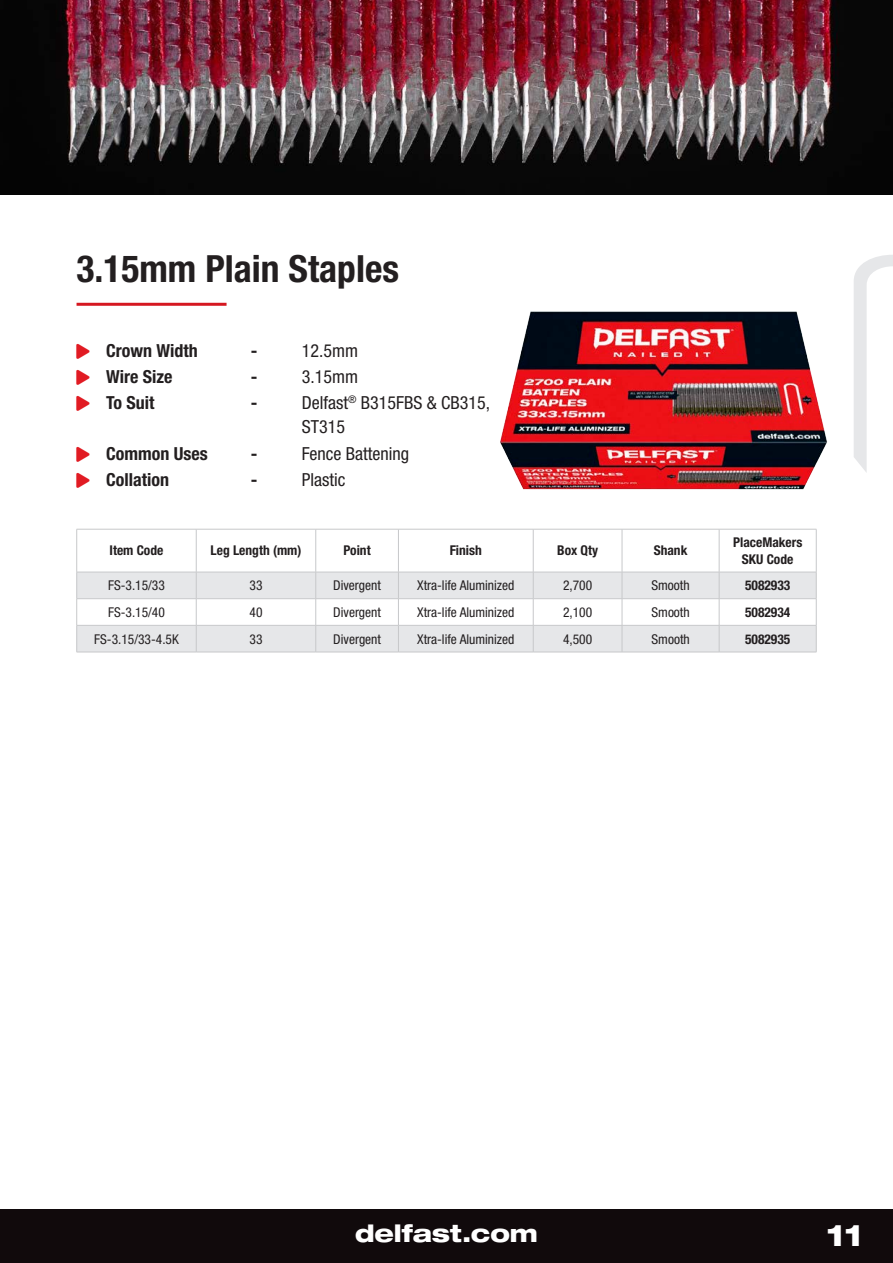
<style>
.page{position:relative;width:893px;height:1263px;background:#fff}
.page>*{position:absolute;margin:0;border:0;box-sizing:border-box;transform-origin:0 0}
.Page_heading{font:700 condensed 37.5px "Helvetica Neue LT Std";color:#231f20}
.t1{font:800 expanded 30px "Helvetica Neue LT Std";color:#fff}
.t2{font:800 expanded 24px "Helvetica Neue LT Std";letter-spacing:-.005em;color:#fff}
.t3{font:condensed 18px/24px "Helvetica Neue LT Std";color:#231f20}
.t4{font:700 condensed 18px "Helvetica Neue LT Std";color:#231f20}
.Table_Copy{font:condensed 13.5px "Helvetica Neue LT Std";color:#231f20}
.Table_Heading{font:700 condensed 13.5px/16.2px "Helvetica Neue LT Std";color:#231f20;text-align:center}
.Table_Copy-2{font:700 condensed 13.5px "Helvetica Neue LT Std";color:#231f20}
</style>
<div class="page">
<img style="left:0;top:0;width:893px;height:195px">
<div style="left:0;top:1209px;width:893px;height:54px;background:#110a0c"></div>
<hr style="left:77px;top:303px;width:150px;height:3px;background:#d51720">
<img style="left:500px;top:311px;width:327px;height:179px">
<svg style="left:854px;top:255px;width:39px;height:218px"></svg>
<hr style="left:77px;top:529px;width:119px;height:1px;background:#c7c8ca">
<hr style="left:76px;top:529px;width:1px;height:43px;background:#c7c8ca">
<hr style="left:196px;top:529px;width:120px;height:1px;background:#c7c8ca">
<hr style="left:196px;top:529px;width:1px;height:43px;background:#c7c8ca">
<hr style="left:316px;top:529px;width:82px;height:1px;background:#c7c8ca">
<hr style="left:315px;top:529px;width:1px;height:43px;background:#c7c8ca">
<hr style="left:398px;top:529px;width:135px;height:1px;background:#c7c8ca">
<hr style="left:398px;top:529px;width:1px;height:43px;background:#c7c8ca">
<hr style="left:533px;top:529px;width:89px;height:1px;background:#c7c8ca">
<hr style="left:533px;top:529px;width:1px;height:43px;background:#c7c8ca">
<hr style="left:622px;top:529px;width:97px;height:1px;background:#c7c8ca">
<hr style="left:622px;top:529px;width:1px;height:43px;background:#c7c8ca">
<hr style="left:719px;top:529px;width:97px;height:1px;background:#c7c8ca">
<hr style="left:719px;top:529px;width:1px;height:43px;background:#c7c8ca">
<hr style="left:816px;top:529px;width:1px;height:43px;background:#c7c8ca">
<svg style="left:76px;top:572px;width:741px;height:80px"></svg>
<hr style="left:77px;top:652px;width:119px;height:1px;background:#c7c8ca">
<hr style="left:196px;top:652px;width:120px;height:1px;background:#c7c8ca">
<hr style="left:316px;top:652px;width:82px;height:1px;background:#c7c8ca">
<hr style="left:398px;top:652px;width:135px;height:1px;background:#c7c8ca">
<hr style="left:533px;top:652px;width:89px;height:1px;background:#c7c8ca">
<hr style="left:622px;top:652px;width:97px;height:1px;background:#c7c8ca">
<hr style="left:719px;top:652px;width:97px;height:1px;background:#c7c8ca">
<p class="Page_heading" style="left:77px;top:245px;width:324px">3.15mm Plain Staples</p>
<p class="t4" style="left:106px;top:340px;width:93px">Crown Width</p>
<p class="t4" style="left:106px;top:366px;width:68px">Wire Size</p>
<p class="t4" style="left:106px;top:392px;width:50px">To Suit</p>
<p class="t4" style="left:106px;top:442px;width:103px">Common Uses</p>
<p class="t4" style="left:106px;top:468px;width:64px">Collation</p>
<p class="t4" style="left:251px;top:340px;width:8px">-</p>
<p class="t3" style="left:302px;top:339px;width:58px">12.5mm</p>
<p class="t4" style="left:251px;top:366px;width:8px">-</p>
<p class="t3" style="left:302px;top:365px;width:58px">3.15mm</p>
<p class="t4" style="left:251px;top:392px;width:8px">-</p>
<p class="t3" style="left:302px;top:391px;width:190px">Delfast<sup>®</sup> B315FBS &amp; CB315,<br>ST315</p>
<p class="t4" style="left:251px;top:442px;width:8px">-</p>
<p class="t3" style="left:302px;top:441px;width:109px">Fence Battening</p>
<p class="t4" style="left:251px;top:468px;width:8px">-</p>
<p class="t3" style="left:302px;top:467px;width:45px">Plastic</p>
<p class="Table_Heading" style="left:110px;top:542px;width:55px">Item Code</p>
<p class="Table_Heading" style="left:211px;top:542px;width:92px">Leg Length (mm)</p>
<p class="Table_Heading" style="left:344px;top:542px;width:29px">Point</p>
<p class="Table_Heading" style="left:450px;top:542px;width:34px">Finish</p>
<p class="Table_Heading" style="left:557px;top:542px;width:42px">Box Qty</p>
<p class="Table_Heading" style="left:654px;top:542px;width:35px">Shank</p>
<p class="Table_Heading" style="left:733px;top:534px;width:71px">PlaceMakers<br>SKU Code</p>
<p class="Table_Copy" style="left:108px;top:578px;width:58px">FS-3.15/33</p>
<p class="Table_Copy" style="left:250px;top:578px;width:14px">33</p>
<p class="Table_Copy" style="left:333px;top:578px;width:49px">Divergent</p>
<p class="Table_Copy" style="left:417px;top:578px;width:99px">Xtra-life Aluminized</p>
<p class="Table_Copy" style="left:563px;top:578px;width:31px">2,700</p>
<p class="Table_Copy" style="left:651px;top:578px;width:40px">Smooth</p>
<p class="Table_Copy-2" style="left:745px;top:577px;width:47px">5082933</p>
<p class="Table_Copy" style="left:108px;top:604px;width:58px">FS-3.15/40</p>
<p class="Table_Copy" style="left:250px;top:604px;width:14px">40</p>
<p class="Table_Copy" style="left:333px;top:604px;width:49px">Divergent</p>
<p class="Table_Copy" style="left:417px;top:604px;width:99px">Xtra-life Aluminized</p>
<p class="Table_Copy" style="left:563px;top:604px;width:31px">2,100</p>
<p class="Table_Copy" style="left:651px;top:604px;width:40px">Smooth</p>
<p class="Table_Copy-2" style="left:745px;top:604px;width:47px">5082934</p>
<p class="Table_Copy" style="left:94px;top:631px;width:86px">FS-3.15/33-4.5K</p>
<p class="Table_Copy" style="left:250px;top:631px;width:14px">33</p>
<p class="Table_Copy" style="left:333px;top:631px;width:49px">Divergent</p>
<p class="Table_Copy" style="left:417px;top:631px;width:99px">Xtra-life Aluminized</p>
<p class="Table_Copy" style="left:563px;top:631px;width:31px">4,500</p>
<p class="Table_Copy" style="left:651px;top:631px;width:40px">Smooth</p>
<p class="Table_Copy-2" style="left:745px;top:630px;width:47px">5082935</p>
<p class="t2" style="left:355px;top:1218px;width:184px">delfast.com</p>
<h2 class="t1" style="left:826px;top:1215px;width:38px">11</h2>
</div>
